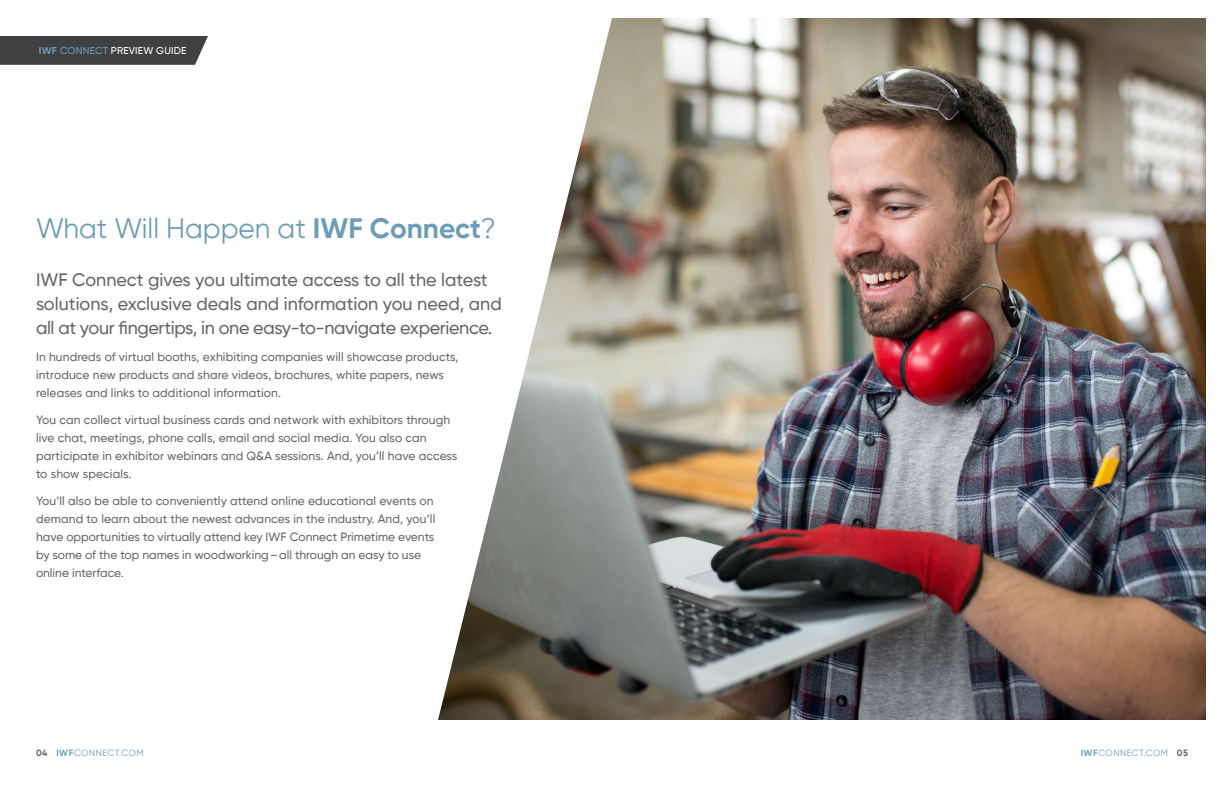
<style>
.page{position:relative;width:1224px;height:792px;background:#fff}
.page>*{position:absolute;margin:0;border:0;box-sizing:border-box;transform-origin:0 0}
.t1{font:28px "Gilroy";color:#6d9cb7}
.t2{font:500 18px/24px "Gilroy";letter-spacing:-.005em;color:#656666}
.t3{font:500 12px/18px "Gilroy";letter-spacing:.01em;color:#656666}
.t4{font:500 10px "Gilroy";letter-spacing:.02em;color:#fff}
.t5{font:9px "Gilroy";letter-spacing:.06em;color:#6d9cb7}
.s1{font-weight:700;color:#6d9cb7}
.s2{color:#6d9cb7}
.s3{font-weight:700}
.s4{font-weight:700;color:#656666}
</style>
<div class="page">
<img style="left:438px;top:18px;width:768px;height:702px">
<div style="left:0;top:36px;width:208px;height:29px;background:#414042"></div>
<p class="t4" style="left:39px;top:44px;width:149px"><span class="s1">IWF</span> <span class="s2">CONNECT</span> PREVIEW GUIDE</p>
<h1 class="t1" style="left:36px;top:211px;width:461px">What Will Happen at <span class="s3">IWF Connect</span>?</h1>
<h2 class="t2" style="left:36px;top:267px;width:467px">IWF Connect gives you ultimate access to all the latest solutions, exclusive deals and information you need, and all at your fingertips, in one easy-to-navigate experience.</h2>
<p class="t3" style="left:36px;top:347px;width:424px">In hundreds of virtual booths, exhibiting companies will showcase products, introduce new products and share videos, brochures, white papers, news releases and links to additional information.</p>
<p class="t3" style="left:36px;top:410px;width:423px">You can collect virtual business cards and network with exhibitors through live chat, meetings, phone calls, email and social media. You also can participate in exhibitor webinars and Q&amp;A sessions. And, you’ll have access to show specials.</p>
<p class="t3" style="left:36px;top:491px;width:401px">You’ll also be able to conveniently attend online educational events on demand to learn about the newest advances in the industry. And, you’ll have opportunities to virtually attend key IWF Connect Primetime events by some of the top names in woodworking–all through an easy to use online interface.</p>
<p class="t5" style="left:36px;top:747px;width:109px"><span class="s4">04</span> <span class="s3">IWF</span>CONNECT.COM</p>
<p class="t5" style="left:1081px;top:747px;width:109px"><span class="s3">IWF</span>CONNECT.COM <span class="s4">05</span></p>
</div>
